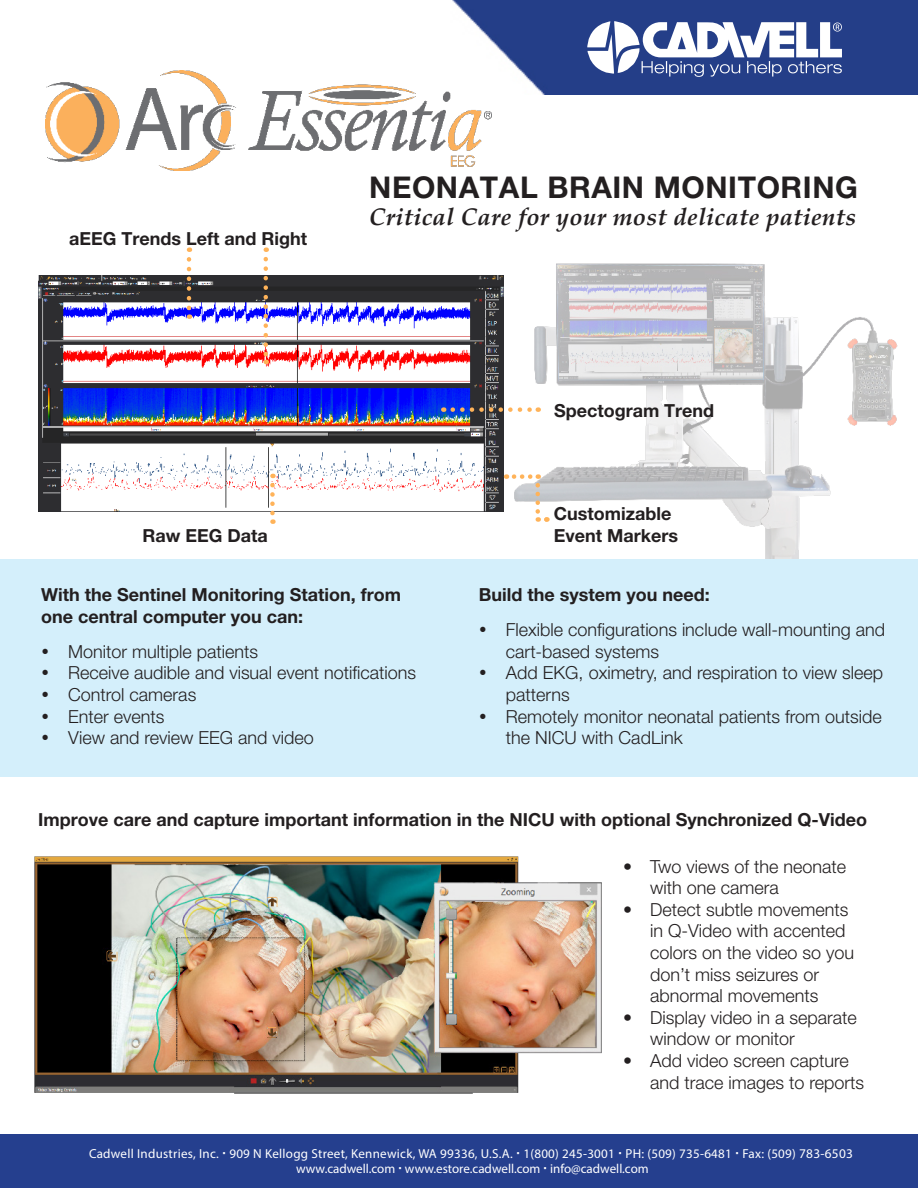
<style>
.page{position:relative;width:918px;height:1188px;background:#fff}
.page>*{position:absolute;margin:0;border:0;box-sizing:border-box;transform-origin:0 0}
.t1{font:700 30px "Helvetica Neue LT Pro";letter-spacing:.02em;color:#231f20}
.t2{font:italic 700 24px "Palatino Linotype";letter-spacing:.01em;color:#231f20}
.t3{font:300 18px/21.6px "Helvetica Neue LT Pro";color:#231f20}
.Bullets{font:700 18px "Helvetica Neue LT Pro";color:#231f20}
.t4{font:13.05px "Myriad Pro";letter-spacing:.02em;color:#fff}
.t5{font:13.05px "Myriad Pro";color:#fff}
.s1{font-size:13.35px}
</style>
<div class="page">
<img style="left:452px;top:0;width:466px;height:94px">
<svg style="left:587px;top:21px;width:255px;height:56px"></svg>
<div style="left:0;top:1134px;width:918px;height:54px;background:#253f8e"></div>
<img style="left:45px;top:70px;width:447px;height:100px">
<img style="left:504px;top:263px;width:394px;height:296px">
<div style="left:0;top:559px;width:918px;height:218px;background:#d4effb"></div>
<img style="left:39px;top:275px;width:465px;height:237px">
<img style="left:34px;top:856px;width:568px;height:238px">
<svg style="left:187px;top:259px;width:4px;height:60px"></svg>
<svg style="left:270px;top:485px;width:5px;height:39px"></svg>
<svg style="left:453px;top:407px;width:86px;height:5px"></svg>
<svg style="left:514px;top:474px;width:25px;height:5px"></svg>
<svg style="left:536px;top:485px;width:11px;height:37px"></svg>
<svg style="left:264px;top:259px;width:4px;height:105px"></svg>
<p class="Bullets" style="left:69px;top:228px;width:239px">aEEG Trends Left and Right</p>
<p class="Bullets" style="left:143px;top:525px;width:127px">Raw EEG Data</p>
<p class="t1" style="left:369px;top:169px;width:490px">NEONATAL BRAIN MONITORING</p>
<p class="t2" style="left:369px;top:200px;width:488px">Critical Care for your most delicate patients</p>
<p class="Bullets" style="left:554px;top:399px;width:161px">Spectogram Trend</p>
<p class="Bullets" style="left:554px;top:503px;width:119px">Customizable</p>
<p class="Bullets" style="left:554px;top:525px;width:126px">Event Markers</p>
<p class="Bullets" style="left:41px;top:584px;width:361px">With the Sentinel Monitoring Station, from</p>
<p class="Bullets" style="left:41px;top:605px;width:264px">one central computer you can:</p>
<p class="t3" style="left:68px;top:640px;width:191px">Monitor multiple patients</p>
<p class="t3" style="left:68px;top:662px;width:349px">Receive audible and visual event notifications</p>
<p class="t3" style="left:68px;top:683px;width:130px">Control cameras</p>
<p class="t3" style="left:68px;top:705px;width:98px">Enter events</p>
<p class="t3" style="left:68px;top:727px;width:247px">View and review EEG and video</p>
<p class="Bullets" style="left:479px;top:584px;width:232px">Build the system you need:</p>
<p class="t3" style="left:506px;top:619px;width:381px">Flexible configurations include wall-mounting and cart-based systems</p>
<p class="t3" style="left:506px;top:662px;width:379px">Add EKG, oximetry, and respiration to view sleep patterns</p>
<p class="t3" style="left:506px;top:705px;width:377px">Remotely monitor neonatal patients from outside the NICU with CadLink</p>
<p class="Bullets" style="left:38px;top:808px;width:830px">Improve care and capture important information in the NICU with optional Synchronized Q-Video</p>
<p class="t3" style="left:650px;top:855px;width:198px;text-indent:-27px">• Two views of the neonate with one camera</p>
<p class="t3" style="left:650px;top:898px;width:206px;text-indent:-27px">• Detect subtle movements in Q-Video with accented colors on the video so you don’t miss seizures or abnormal movements</p>
<p class="t3" style="left:650px;top:1006px;width:208px;text-indent:-27px">• Display video in a separate window or monitor</p>
<p class="t3" style="left:650px;top:1049px;width:216px;text-indent:-27px">• Add video screen capture and trace images to reports</p>
<p class="t4" style="left:89px;top:1146px;width:765px">Cadwell Industries, Inc. 909 N Kellogg Street, Kennewick, WA 99336, U.S.A. 1(800) 245-3001 PH: (509) 735-6481 Fax: (509) <span class="s1">783-6503</span></p>
<p class="t5" style="left:296px;top:1161px;width:354px">www.cadwell.com www.estore.cadwell.com info@cadwell.com</p>
</div>
